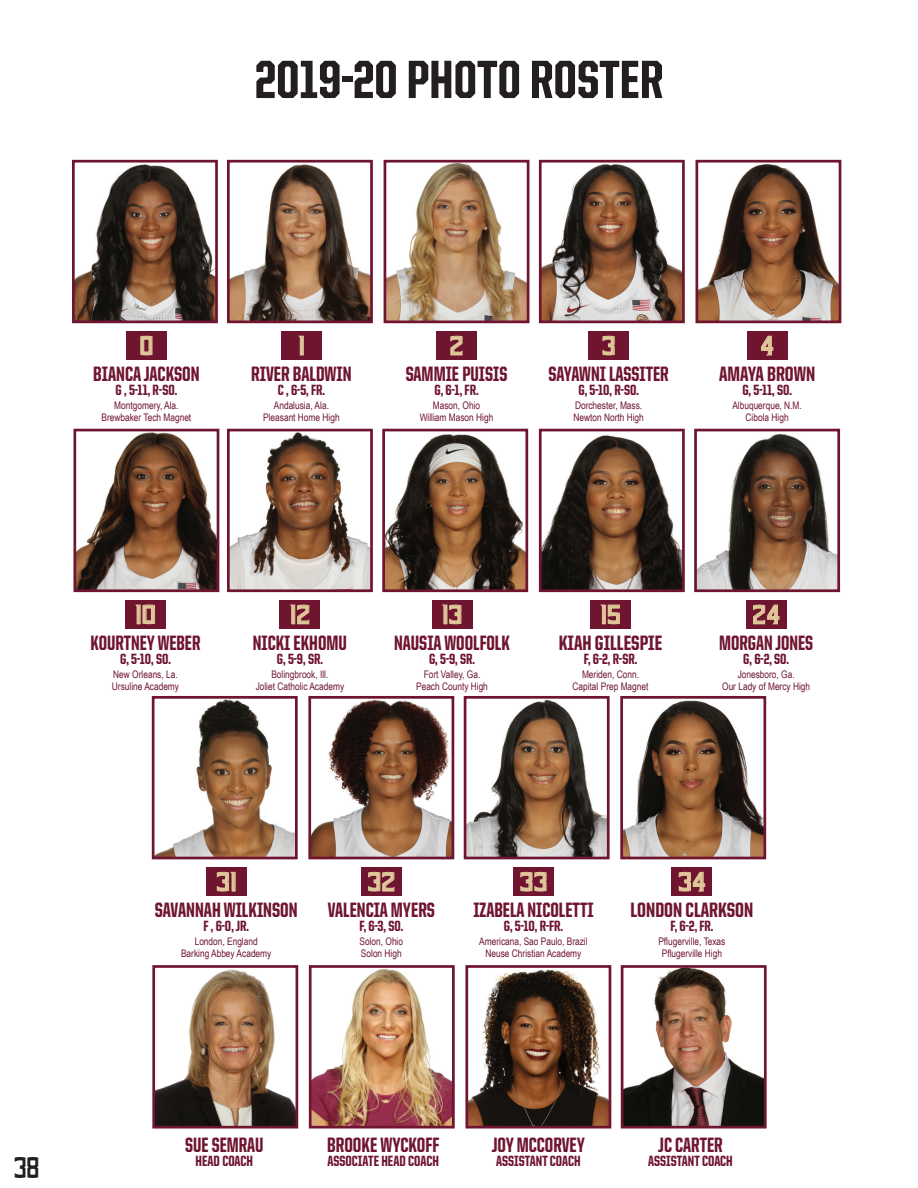
<style>
.page{position:relative;width:918px;height:1188px;background:#fff}
.page>*{position:absolute;margin:0;border:0;box-sizing:border-box;transform-origin:0 0}
.t1{font:800 54px "United Sans Cond";color:#231f20}
.t2{font:700 30px "Unconquered";color:#231f20}
.t3{font:700 26.85px "Unconquered";letter-spacing:.02em;color:#dfc79a;scale:1.17 1}
.t4{font:800 20.85px "United Sans Cond";color:#6f1530;scale:.93 1}
.t5{font:800 20.85px "United Sans Cond";color:#6f1530;scale:.94 1}
.t6{font:800 20.85px "United Sans Cond";color:#6f1530}
.t7{font:800 20.85px "United Sans Cond";color:#6f1530;scale:.92 1}
.t8{font:800 14.85px "United Sans Cond";color:#6f1530}
.t9{font:10.5px/11.9px "Arial Narrow";color:#6f1530;text-align:center}
</style>
<div class="page">
<img style="left:231px;top:164px;width:138px;height:155px">
<div style="left:227px;top:160px;width:146px;height:163px;border:3px solid #6f1530"></div>
<div style="left:281px;top:331px;width:41px;height:29px;background:#6f1530"></div>
<svg style="left:298px;top:336px;width:6px;height:19px"></svg>
<div style="left:436px;top:331px;width:41px;height:29px;background:#6f1530"></div>
<svg style="left:451px;top:336px;width:12px;height:19px"></svg>
<div style="left:588px;top:331px;width:41px;height:29px;background:#6f1530"></div>
<svg style="left:603px;top:336px;width:12px;height:19px"></svg>
<div style="left:747px;top:331px;width:40px;height:29px;background:#6f1530"></div>
<svg style="left:761px;top:336px;width:12px;height:20px"></svg>
<div style="left:125px;top:600px;width:41px;height:29px;background:#6f1530"></div>
<svg style="left:135px;top:604px;width:20px;height:20px"></svg>
<img style="left:388px;top:164px;width:137px;height:155px">
<div style="left:384px;top:160px;width:145px;height:163px;border:3px solid #6f1530"></div>
<img style="left:543px;top:164px;width:138px;height:155px">
<div style="left:539px;top:160px;width:146px;height:163px;border:3px solid #6f1530"></div>
<img style="left:700px;top:164px;width:137px;height:155px">
<div style="left:696px;top:160px;width:145px;height:163px;border:3px solid #6f1530"></div>
<img style="left:77px;top:433px;width:138px;height:155px">
<div style="left:73px;top:429px;width:146px;height:163px;border:3px solid #6f1530"></div>
<img style="left:76px;top:164px;width:138px;height:155px">
<div style="left:72px;top:160px;width:146px;height:163px;border:3px solid #6f1530"></div>
<div style="left:126px;top:331px;width:41px;height:29px;background:#6f1530"></div>
<svg style="left:140px;top:336px;width:12px;height:19px"></svg>
<div style="left:280px;top:600px;width:40px;height:29px;background:#6f1530"></div>
<svg style="left:290px;top:605px;width:19px;height:19px"></svg>
<div style="left:432px;top:600px;width:40px;height:29px;background:#6f1530"></div>
<svg style="left:442px;top:605px;width:19px;height:19px"></svg>
<div style="left:590px;top:600px;width:41px;height:29px;background:#6f1530"></div>
<svg style="left:601px;top:605px;width:19px;height:19px"></svg>
<img style="left:231px;top:433px;width:138px;height:155px">
<div style="left:227px;top:429px;width:146px;height:163px;border:3px solid #6f1530"></div>
<img style="left:386px;top:434px;width:138px;height:154px">
<div style="left:382px;top:429px;width:146px;height:163px;border:3px solid #6f1530"></div>
<img style="left:543px;top:435px;width:138px;height:153px">
<div style="left:539px;top:429px;width:146px;height:163px;border:3px solid #6f1530"></div>
<div style="left:746px;top:600px;width:40px;height:29px;background:#6f1530"></div>
<svg style="left:753px;top:605px;width:26px;height:20px"></svg>
<img style="left:698px;top:433px;width:138px;height:155px">
<div style="left:694px;top:429px;width:146px;height:163px;border:3px solid #6f1530"></div>
<img style="left:156px;top:700px;width:138px;height:155px">
<div style="left:152px;top:696px;width:146px;height:163px;border:3px solid #6f1530"></div>
<div style="left:206px;top:867px;width:40px;height:29px;background:#6f1530"></div>
<svg style="left:217px;top:872px;width:19px;height:20px"></svg>
<div style="left:361px;top:867px;width:41px;height:29px;background:#6f1530"></div>
<svg style="left:368px;top:872px;width:26px;height:20px"></svg>
<div style="left:513px;top:867px;width:41px;height:29px;background:#6f1530"></div>
<svg style="left:520px;top:872px;width:27px;height:20px"></svg>
<div style="left:672px;top:867px;width:40px;height:29px;background:#6f1530"></div>
<svg style="left:679px;top:872px;width:26px;height:20px"></svg>
<img style="left:312px;top:700px;width:138px;height:155px">
<div style="left:308px;top:696px;width:146px;height:163px;border:3px solid #6f1530"></div>
<img style="left:468px;top:700px;width:138px;height:155px">
<div style="left:464px;top:696px;width:146px;height:163px;border:3px solid #6f1530"></div>
<img style="left:624px;top:700px;width:138px;height:155px">
<div style="left:620px;top:696px;width:146px;height:163px;border:3px solid #6f1530"></div>
<img style="left:156px;top:969px;width:138px;height:156px">
<div style="left:152px;top:965px;width:146px;height:164px;border:3px solid #6f1530"></div>
<img style="left:313px;top:969px;width:138px;height:156px">
<div style="left:309px;top:965px;width:146px;height:164px;border:3px solid #6f1530"></div>
<img style="left:469px;top:969px;width:138px;height:156px">
<div style="left:465px;top:965px;width:146px;height:164px;border:3px solid #6f1530"></div>
<img style="left:625px;top:969px;width:138px;height:156px">
<div style="left:621px;top:965px;width:146px;height:164px;border:3px solid #6f1530"></div>
<h1 class="t1" style="left:255px;top:51px;width:410px">2019-20 PHOTO ROSTER</h1>
<h3 class="t3" style="left:140px;top:336px;width:13px">0</h3>
<h3 class="t5" style="left:93px;top:363px;width:115px">BIANCA JACKSON</h3>
<h3 class="t8" style="left:116px;top:382px;width:63px">G , 5-11, R-SO.</h3>
<p class="t9" style="left:102px;top:399px;width:91px">Montgomery, Ala.<br>Brewbaker Tech Magnet</p>
<h3 class="t3" style="left:298px;top:336px;width:7px">1</h3>
<h3 class="t5" style="left:251px;top:363px;width:108px">RIVER BALDWIN</h3>
<h3 class="t8" style="left:278px;top:382px;width:49px">C , 6-5, FR.</h3>
<p class="t9" style="left:263px;top:399px;width:78px">Andalusia, Ala.<br>Pleasant Home High</p>
<h3 class="t3" style="left:450px;top:336px;width:13px">2</h3>
<h3 class="t4" style="left:406px;top:363px;width:111px">SAMMIE PUISIS</h3>
<h3 class="t8" style="left:435px;top:382px;width:45px">G, 6-1, FR.</h3>
<p class="t9" style="left:420px;top:399px;width:75px">Mason, Ohio<br>William Mason High</p>
<h3 class="t3" style="left:602px;top:336px;width:13px">3</h3>
<h3 class="t4" style="left:549px;top:363px;width:131px">SAYAWNI LASSITER</h3>
<h3 class="t8" style="left:578px;top:382px;width:62px">G, 5-10, R-SO.</h3>
<p class="t9" style="left:573px;top:399px;width:72px;text-align:left">Dorchester, Mass.<br>Newton North High</p>
<h3 class="t3" style="left:760px;top:336px;width:13px">4</h3>
<h3 class="t6" style="left:719px;top:363px;width:98px">AMAYA BROWN</h3>
<h3 class="t8" style="left:742px;top:382px;width:51px">G, 5-11, SO.</h3>
<p class="t9" style="left:732px;top:399px;width:71px">Albuquerque, N.M.<br>Cibola High</p>
<h3 class="t3" style="left:135px;top:605px;width:19px">10</h3>
<h3 class="t7" style="left:91px;top:632px;width:121px">KOURTNEY WEBER</h3>
<h3 class="t8" style="left:120px;top:651px;width:52px">G, 5-10, SO.</h3>
<p class="t9" style="left:112px;top:668px;width:69px;text-align:left">New Orleans, La.<br>Ursuline Academy</p>
<h3 class="t3" style="left:290px;top:605px;width:19px">12</h3>
<h3 class="t4" style="left:253px;top:632px;width:103px">NICKI EKHOMU</h3>
<h3 class="t8" style="left:277px;top:651px;width:48px">G, 5-9, SR.</h3>
<p class="t9" style="left:256px;top:668px;width:90px">Bolingbrook, Ill.<br>Joliet Catholic Academy</p>
<h3 class="t3" style="left:442px;top:605px;width:19px">13</h3>
<h3 class="t4" style="left:394px;top:632px;width:126px">NAUSIA WOOLFOLK</h3>
<h3 class="t8" style="left:429px;top:651px;width:48px">G, 5-9, SR.</h3>
<p class="t9" style="left:416px;top:668px;width:73px">Fort Valley, Ga.<br>Peach County High</p>
<h3 class="t3" style="left:601px;top:605px;width:19px">15</h3>
<h3 class="t6" style="left:559px;top:632px;width:105px">KIAH GILLESPIE</h3>
<h3 class="t8" style="left:584px;top:651px;width:55px">F, 6-2, R-SR.</h3>
<p class="t9" style="left:573px;top:668px;width:77px">Meriden, Conn.<br>Capital Prep Magnet</p>
<h3 class="t3" style="left:752px;top:605px;width:25px">24</h3>
<h3 class="t7" style="left:719px;top:632px;width:104px">MORGAN JONES</h3>
<h3 class="t8" style="left:743px;top:651px;width:47px">G, 6-2, SO.</h3>
<p class="t9" style="left:722px;top:668px;width:90px">Jonesboro, Ga.<br>Our Lady of Mercy High</p>
<h2 class="t2" style="left:14px;top:1157px;width:27px">38</h2>
<h3 class="t3" style="left:216px;top:872px;width:19px">31</h3>
<h3 class="t5" style="left:155px;top:899px;width:154px">SAVANNAH WILKINSON</h3>
<h3 class="t8" style="left:203px;top:919px;width:47px">F , 6-0, JR.</h3>
<p class="t9" style="left:181px;top:935px;width:92px">London, England<br>Barking Abbey Academy</p>
<h3 class="t3" style="left:368px;top:872px;width:25px">32</h3>
<h3 class="t4" style="left:328px;top:899px;width:117px">VALENCIA MYERS</h3>
<h3 class="t8" style="left:359px;top:919px;width:46px">F, 6-3, SO.</h3>
<p class="t9" style="left:360px;top:935px;width:45px;text-align:left">Solon, Ohio<br>Solon High</p>
<h3 class="t3" style="left:520px;top:872px;width:25px">33</h3>
<h3 class="t4" style="left:473px;top:899px;width:131px">IZABELA NICOLETTI</h3>
<h3 class="t8" style="left:504px;top:919px;width:61px">G, 5-10, R-FR.</h3>
<p class="t9" style="left:479px;top:935px;width:110px">Americana, Sao Paulo, Brazil<br>Neuse Christian Academy</p>
<h3 class="t3" style="left:678px;top:872px;width:25px">34</h3>
<h3 class="t6" style="left:631px;top:899px;width:124px">LONDON CLARKSON</h3>
<h3 class="t8" style="left:670px;top:919px;width:45px">F, 6-2, FR.</h3>
<p class="t9" style="left:658px;top:935px;width:69px">Pflugerville, Texas<br>Pflugerville High</p>
<h3 class="t7" style="left:185px;top:1134px;width:86px">SUE SEMRAU</h3>
<h3 class="t8" style="left:196px;top:1153px;width:59px">HEAD COACH</h3>
<h3 class="t5" style="left:327px;top:1134px;width:121px">BROOKE WYCKOFF</h3>
<h3 class="t8" style="left:328px;top:1153px;width:113px">ASSOCIATE HEAD COACH</h3>
<h3 class="t4" style="left:492px;top:1134px;width:102px">JOY MCCORVEY</h3>
<h3 class="t8" style="left:496px;top:1153px;width:86px">ASSISTANT COACH</h3>
<h3 class="t4" style="left:658px;top:1134px;width:71px">JC CARTER</h3>
<h3 class="t8" style="left:648px;top:1153px;width:86px">ASSISTANT COACH</h3>
</div>
